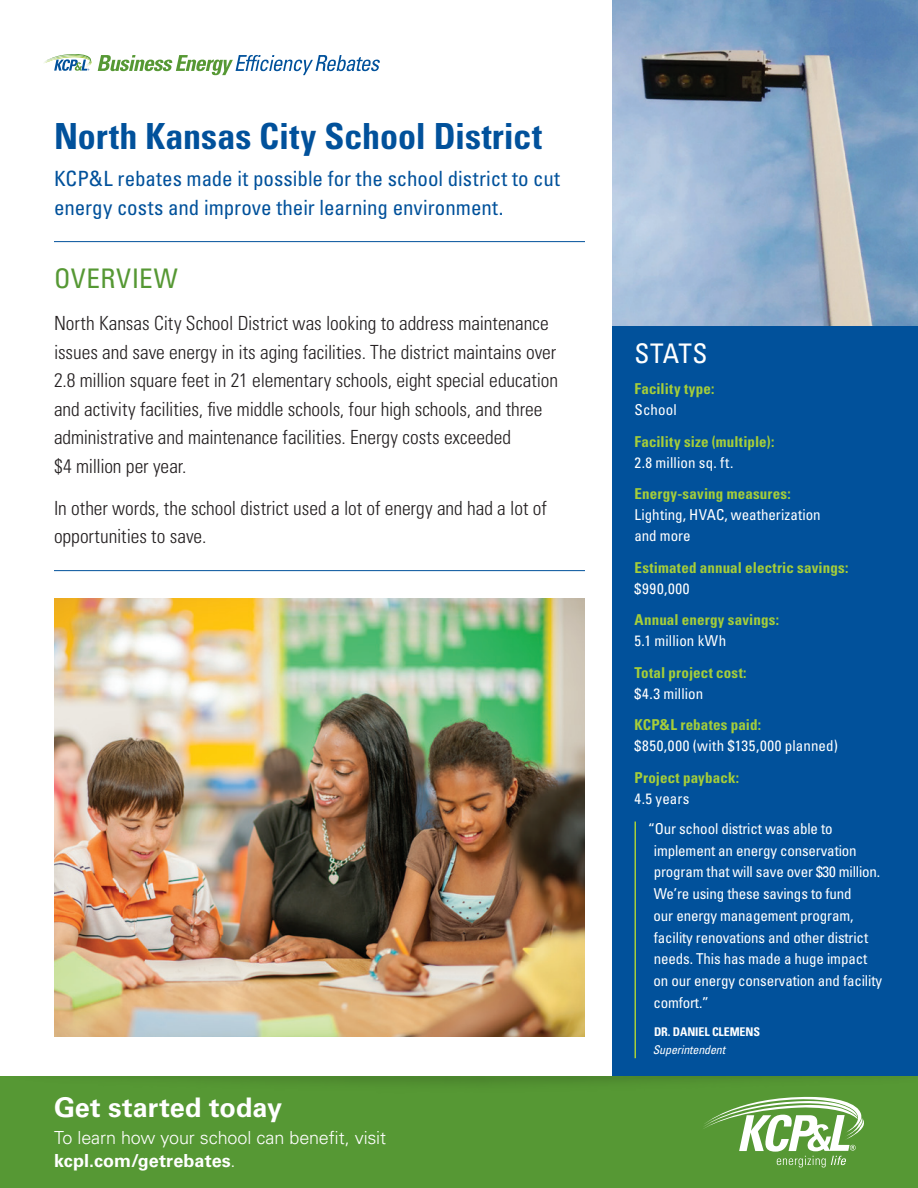
<style>
.page{position:relative;width:918px;height:1188px;background:#fff}
.page>*{position:absolute;margin:0;border:0;box-sizing:border-box;transform-origin:0 0}
.t1{font:700 condensed 36px "Univers LT Std";color:#01519b}
.t2{font:700 27px "Univers LT Std";letter-spacing:.005em;color:#fff}
.t3{font:condensed 27px "Univers LT Std";letter-spacing:.025em;color:#569834}
.t4{font:condensed 27px "Univers LT Std";letter-spacing:-.005em;color:#fff}
.t5{font:condensed 21px/28.5px "Univers LT Std";color:#01519b}
.t6{font:300 condensed 19.5px/28.5px "Univers LT Std";letter-spacing:-.005em;color:#231f20}
.t7{font:300 18px/22.5px "Univers LT Std";letter-spacing:-.01em;color:#fff}
.t8{font:condensed 15px/21.8px "Univers LT Std";letter-spacing:-.01em;color:#fff}
.t9{font:700 condensed 15px "Univers LT Std";letter-spacing:.01em;color:#a6ce39}
.t10{font:condensed 15px "Univers LT Std";letter-spacing:.01em;color:#fff}
.t11{font:condensed 15px "Univers LT Std";letter-spacing:.03em;color:#fff}
.t12{font:700 condensed 12px "Univers LT Std";letter-spacing:-.01em;color:#fff}
.t13{font:italic condensed 12px "Univers LT Std";letter-spacing:-.01em;color:#fff}
.s1{font-weight:700}
</style>
<div class="page">
<div style="left:612px;top:0;width:306px;height:1076px;background:#01519b"></div>
<img style="left:612px;top:0;width:306px;height:325px">
<div style="left:0;top:1076px;width:918px;height:112px;background:#569834"></div>
<svg style="left:703px;top:1096px;width:161px;height:71px"></svg>
<svg style="left:44px;top:54px;width:336px;height:21px"></svg>
<hr style="left:634px;top:822px;width:2px;height:236px;background:#a6ce39">
<hr style="left:54px;top:570px;width:531px;height:1px;background:#01519b">
<hr style="left:54px;top:241px;width:531px;height:1px;background:#01519b">
<img style="left:54px;top:598px;width:531px;height:439px">
<h1 class="t1" style="left:54px;top:114px;width:490px">North Kansas City School District</h1>
<p class="t5" style="left:54px;top:164px;width:508px">KCP&amp;L rebates made it possible for the school district to cut energy costs and improve their learning environment.</p>
<h2 class="t3" style="left:54px;top:262px;width:125px">OVERVIEW</h2>
<p class="t6" style="left:54px;top:309px;width:506px">North Kansas City School District was looking to address maintenance issues and save energy in its aging facilities. The district maintains over 2.8 million square feet in 21 elementary schools, eight special education and activity facilities, five middle schools, four high schools, and three administrative and maintenance facilities. Energy costs exceeded<br>$4 million per year.</p>
<p class="t6" style="left:54px;top:494px;width:494px">In other words, the school district used a lot of energy and had a lot of opportunities to save.</p>
<h2 class="t2" style="left:54px;top:1092px;width:230px">Get started today</h2>
<p class="t7" style="left:54px;top:1127px;width:334px">To learn how your school can benefit, visit <span class="s1">kcpl.com/getrebates</span>.</p>
<h2 class="t4" style="left:634px;top:336px;width:75px">STATS</h2>
<p class="t9" style="left:634px;top:380px;width:81px">Facility type:</p>
<p class="t8" style="left:634px;top:399px;width:44px">School</p>
<p class="t9" style="left:634px;top:432px;width:141px">Facility size (multiple):</p>
<p class="t10" style="left:634px;top:453px;width:100px">2.8 million sq. ft.</p>
<p class="t9" style="left:634px;top:485px;width:158px">Energy-saving measures:</p>
<p class="t8" style="left:634px;top:504px;width:188px;line-height:21px">Lighting, HVAC, weatherization and more</p>
<p class="t9" style="left:634px;top:558px;width:215px">Estimated annual electric savings:</p>
<p class="t8" style="left:634px;top:577px;width:57px">$990,000</p>
<p class="t9" style="left:634px;top:611px;width:146px">Annual energy savings:</p>
<p class="t10" style="left:634px;top:631px;width:93px">5.1 million kWh</p>
<p class="t9" style="left:634px;top:663px;width:114px">Total project cost:</p>
<p class="t10" style="left:634px;top:684px;width:70px">$4.3 million</p>
<p class="t9" style="left:634px;top:716px;width:128px">KCP&amp;L rebates paid:</p>
<p class="t11" style="left:634px;top:736px;width:205px">$850,000 (with $135,000 planned)</p>
<p class="t9" style="left:634px;top:768px;width:106px">Project payback:</p>
<p class="t8" style="left:648px;top:783px;width:186px;line-height:30.2px;text-indent:-14px">4.5 years<br>“Our school district was able to</p>
<p class="t8" style="left:653px;top:839px;width:230px">implement an energy conservation program that will save over $30 million.<br>We’re using these savings to fund<br>our energy management program, facility renovations and other district needs. This has made a huge impact on our energy conservation and facility comfort.”</p>
<p class="t12" style="left:654px;top:1025px;width:107px">DR. DANIEL CLEMENS</p>
<p class="t13" style="left:653px;top:1043px;width:74px">Superintendent</p>
</div>
